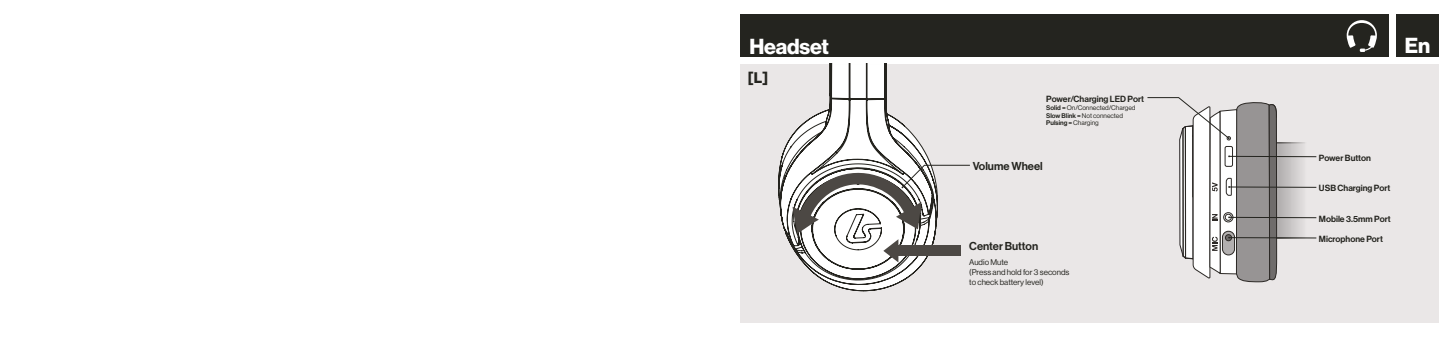
<style>
.page{position:relative;width:1453px;height:337px;background:#fff}
.page>*{position:absolute;margin:0;border:0;box-sizing:border-box;transform-origin:0 0}
.t1{font:21.25px "N Haas Grotesk DS Pro 75 Bd";letter-spacing:-.01em;color:#fff}
.t2{font:15px "N Haas Grotesk DS Pro 75 Bd";color:#24241f}
.t3{font:11.25px "N Haas Grotesk DS Pro 65 Md";color:#24241f}
.t4{font:8.75px "N Haas Grotesk DS Pro 65 Md";color:#24241f}
.t5{font:8.12px/10px "N Haas Grotesk DS Pro 55 Rg";color:#24241f}
.t6{font:6.5px/7.5px "N Haas Grotesk DS Pro 55 Rg";color:#24241f}
.t7{font:6.5px "N Haas Grotesk DS Pro 65 Md";color:#24241f}
.s1{font-family:"N Haas Grotesk DS Pro 65 Md"}
.s2{font-family:"N Haas Grotesk DS Pro 55 Rg"}
</style>
<div class="page">
<div style="left:741px;top:64px;width:698px;height:258px;background:#eae7e7"></div>
<div style="left:741px;top:14px;width:648px;height:43px;background:#24241f"></div>
<div style="left:1396px;top:14px;width:43px;height:43px;background:#24241f"></div>
<svg style="left:778px;top:64px;width:160px;height:144px"></svg>
<svg style="left:1346px;top:20px;width:31px;height:32px"></svg>
<svg style="left:1147px;top:97px;width:170px;height:185px"></svg>
<svg style="left:780px;top:165px;width:190px;height:127px"></svg>
<h1 class="t1" style="left:749px;top:34px;width:81px">Headset</h1>
<h2 class="t2" style="left:748px;top:68px;width:22px">[L]</h2>
<p class="t4" style="left:1046px;top:93px;width:99px">Power/Charging LED Port</p>
<p class="t6" style="left:1046px;top:104px;width:91px"><span class="s1">Solid =</span> On/Connected/Charged<br><span class="s1">Slow Blink =</span> Not connected</p>
<p class="t7" style="left:1046px;top:119px;width:54px">Pulsing = <span class="s2">Charging</span></p>
<p class="t3" style="left:973px;top:159px;width:71px">Volume Wheel</p>
<p class="t3" style="left:969px;top:239px;width:70px">Center Button</p>
<p class="t5" style="left:969px;top:257px;width:102px">Audio Mute<br>(Press and hold for 3 seconds to check battery level)</p>
<h1 class="t1" style="left:1405px;top:33px;width:27px">En</h1>
<p class="t4" style="left:1319px;top:152px;width:54px">Power Button</p>
<p class="t4" style="left:1319px;top:183px;width:73px">USB Charging Port</p>
<p class="t4" style="left:1319px;top:213px;width:73px">Mobile 3.5mm Port</p>
<p class="t4" style="left:1319px;top:234px;width:66px">Microphone Port</p>
</div>
